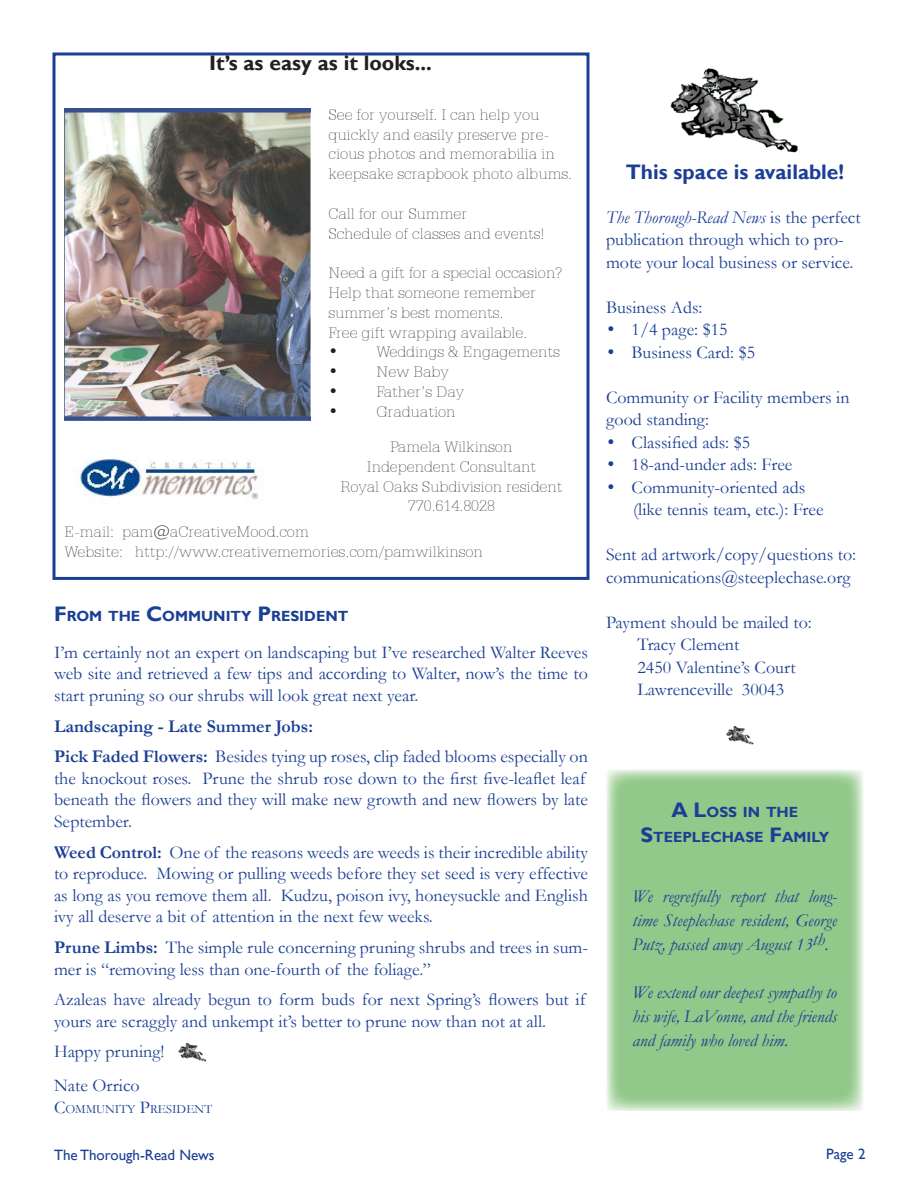
<style>
.page{position:relative;width:918px;height:1188px;background:#fff}
.page>*{position:absolute;margin:0;border:0;box-sizing:border-box;transform-origin:0 0}
.t1{font:700 21px "Gill Sans";color:#231f20}
.t2{font:700 21px "Gill Sans";color:#1b3f94}
.t3{font:18px/21.6px "Garamond";color:#1b3f94}
.t4{font:italic 18px/24px "Garamond";color:#1b3f94;text-align:justify}
.t5{font:100 16.5px/19.8px "Serifa BT";color:#231f20}
.t6{font:15px "Gill Sans";color:#1b3f94}
.t7{font:700 14.7px/25.2px "Gill Sans";color:#1b3f94;text-align:center}
.t8{font:12.6px "Garamond";color:#1b3f94}
.s1{font-size:21px}
.s2{font-weight:700}
.s3{font-size:18px}
.s4{font-style:italic}
.s5{font-family:"Serifa BT";font-weight:100;font-size:16.5px}
</style>
<div class="page">
<div style="left:52px;top:52px;width:538px;height:528px;border:3px solid #1b3f94"></div>
<div style="left:606px;top:769px;width:258px;height:342px;background:#92c889"></div>
<img style="left:178px;top:1042px;width:28px;height:20px">
<img style="left:64px;top:108px;width:246px;height:313px">
<img style="left:76px;top:458px;width:188px;height:42px">
<img style="left:726px;top:725px;width:27px;height:20px">
<img style="left:670px;top:68px;width:128px;height:85px">
<p class="t1" style="left:209px;top:50px;width:224px">It’s as easy as it looks...</p>
<p class="t5" style="left:328px;top:104px;width:245px">See for yourself. I can help you quickly and easily preserve pre&shy;cious photos and memorabilia in keepsake scrapbook photo albums.</p>
<p class="t5" style="left:328px;top:203px;width:218px">Call for our Summer<br>Schedule of classes and events!</p>
<p class="t5" style="left:328px;top:263px;width:236px">Need a gift for a special occasion?<br>Help that someone remember summer’s best moments.<br>Free gift wrapping available.</p>
<p class="t5" style="left:328px;top:342px;width:233px">• Weddings &amp; Engagements</p>
<p class="t5" style="left:328px;top:362px;width:122px">• New Baby</p>
<p class="t5" style="left:328px;top:382px;width:137px">• Father’s Day</p>
<p class="t5" style="left:328px;top:401px;width:129px">• Graduation</p>
<p class="t5" style="left:340px;top:437px;width:223px;text-align:center">Pamela Wilkinson<br>Independent Consultant<br>Royal Oaks Subdivision resident<br>770.614.8028</p>
<p class="t5" style="left:64px;top:521px;width:420px">E-mail: pam@aCreativeMood.com<br>Website: http://www.creativememories.com/pamwilkinson</p>
<p class="t7" style="left:54px;top:604px;width:296px"><span class="s1">F</span>ROM THE <span class="s1">C</span>OMMUNITY <span class="s1">P</span>RESIDENT</p>
<p class="t3" style="left:54px;top:641px;width:535px;text-align:justify">I’m certainly not an expert on landscaping but I’ve researched Walter Reeves web site and retrieved a few tips and according to Walter, now’s the time to start pruning so our shrubs will look great next year.</p>
<p class="t3" style="left:54px;top:710px;width:535px;line-height:30.6px"><span class="s2">Landscaping - Late Summer Jobs:<br>Pick Faded Flowers:</span> Besides tying up roses, clip faded blooms especially on</p>
<p class="t3" style="left:54px;top:767px;width:535px">the knockout roses. Prune the shrub rose down to the first five-leaflet leaf beneath the flowers and they will make new growth and new flowers by late<br>September.</p>
<p class="t3" style="left:54px;top:841px;width:536px;text-align:justify"><span class="s2">Weed Control:</span> One of the reasons weeds are weeds is their incredible ability to reproduce. Mowing or pulling weeds before they set seed is very effective as long as you remove them all. Kudzu, poison ivy, honeysuckle and English ivy all deserve a bit of attention in the next few weeks.</p>
<p class="t3" style="left:54px;top:936px;width:536px"><span class="s2">Prune Limbs:</span> The simple rule concerning pruning shrubs and trees in sum&shy;mer is “removing less than one-fourth of the foliage.”</p>
<p class="t3" style="left:54px;top:988px;width:533px">Azaleas have already begun to form buds for next Spring’s flowers but if yours are scraggly and unkempt it’s better to prune now than not at all.</p>
<p class="t3" style="left:54px;top:1034px;width:112px;line-height:33.6px">Happy pruning!<br>Nate Orrico</p>
<p class="t8" style="left:54px;top:1100px;width:160px"><span class="s3">C</span>OMMUNITY <span class="s3">P</span>RESIDENT</p>
<p class="t2" style="left:626px;top:159px;width:220px">This space is available!</p>
<p class="t3" style="left:606px;top:206px;width:256px;line-height:22.5px"><span class="s4">The Thorough-Read News</span> is the perfect publication through which to pro&shy;mote your local business or service.</p>
<p class="t3" style="left:606px;top:296px;width:98px">Business Ads:</p>
<p class="t3" style="left:606px;top:318px;width:123px"><span class="s5">•</span> 1/4 page: $15</p>
<p class="t3" style="left:606px;top:341px;width:151px"><span class="s5">•</span> Business Card: $5</p>
<p class="t3" style="left:606px;top:386px;width:245px;line-height:22.5px">Community or Facility members in good standing:</p>
<p class="t3" style="left:606px;top:431px;width:146px"><span class="s5">•</span> Classified ads: $5</p>
<p class="t3" style="left:606px;top:453px;width:188px"><span class="s5">•</span> 18-and-under ads: Free</p>
<p class="t3" style="left:633px;top:476px;width:192px;line-height:22.5px;text-indent:-27px"><span class="s5">•</span> Community-oriented ads (like tennis team, etc.): Free</p>
<p class="t3" style="left:606px;top:543px;width:252px;line-height:22.5px">Sent ad artwork/copy/questions to: communications@steeplechase.org</p>
<p class="t3" style="left:638px;top:611px;width:176px;line-height:22.5px;text-indent:-32px">Payment should be mailed to:<br>Tracy Clement<br>2450 Valentine’s Court<br>Lawrenceville 30043</p>
<p class="t7" style="left:640px;top:800px;width:190px"><span class="s1">A L</span>OSS IN THE<br><span class="s1">S</span>TEEPLECHASE <span class="s1">F</span>AMILY</p>
<p class="t4" style="left:633px;top:884px;width:206px">We regretfully report that long&shy;time Steeplechase resident, George Putz, passed away August 13th.</p>
<p class="t4" style="left:633px;top:980px;width:206px">We extend our deepest sympathy to his wife, LaVonne, and the friends and family who loved him.</p>
<p class="t6" style="left:54px;top:1146px;width:162px">The Thorough-Read News</p>
<p class="t6" style="left:826px;top:1145px;width:41px">Page 2</p>
</div>
